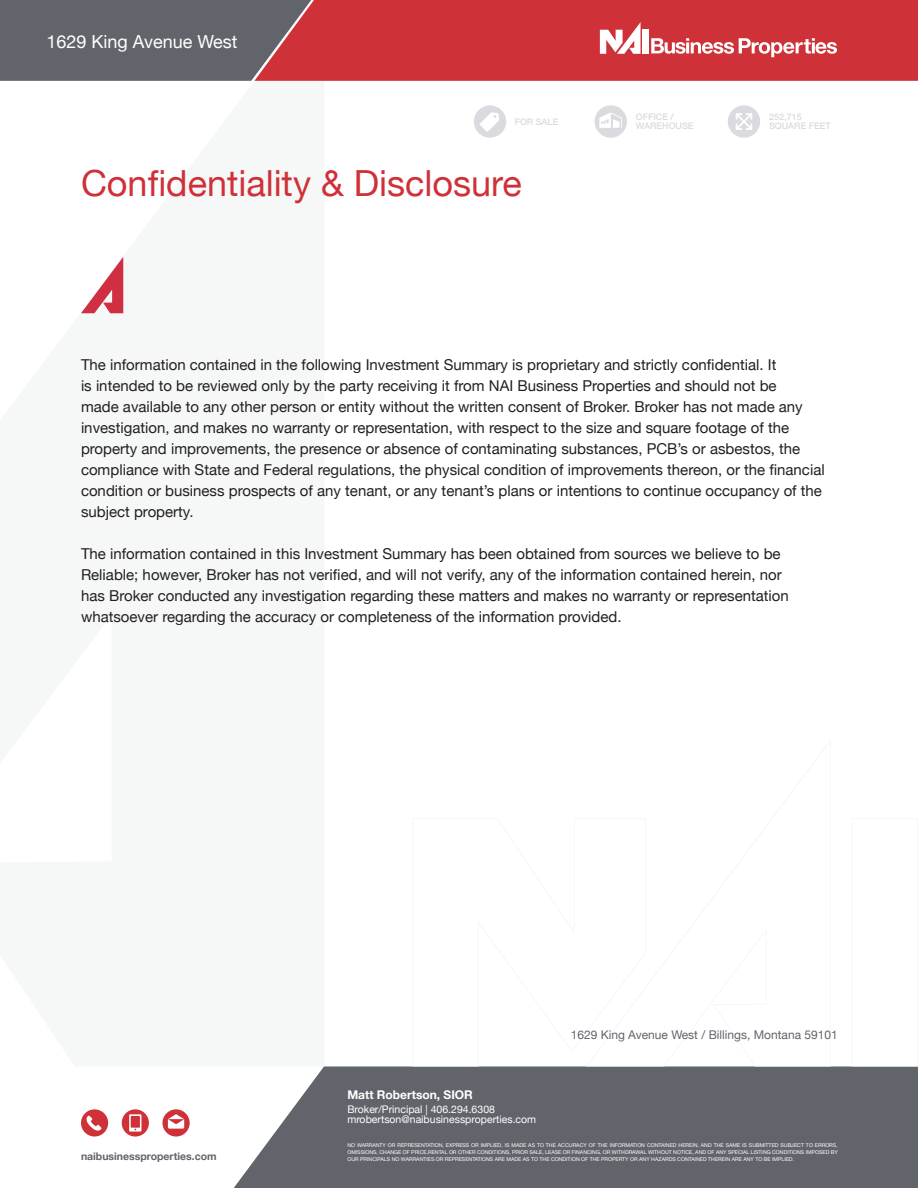
<style>
.page{position:relative;width:918px;height:1188px;background:#fff}
.page>*{position:absolute;margin:0;border:0;box-sizing:border-box;transform-origin:0 0}
.t1{font:36px "Helvetica Neue";color:#cf3139}
.t2{font:18px "Helvetica Neue";color:#fff}
.t3{font:15px/21px "Helvetica Neue";color:#231f20}
.t4{font:12px "Helvetica Neue";color:#61646b}
.t5{font:700 12px "Helvetica Neue";color:#fff}
.t6{font:10.5px/10.5px "Helvetica Neue";color:#fff}
.t7{font:700 10.5px "Helvetica Neue";color:#61646b}
.t8{font:500 9px/9px "Helvetica Neue";color:#d9dbde}
.t9{font:5.25px/6.8px "Helvetica Neue";color:#fff}
</style>
<div class="page">
<div style="left:321px;top:0;width:597px;height:81px;background:#cf3139"></div>
<svg style="left:0;top:0;width:321px;height:81px;background:#6f6067"></svg>
<svg style="left:234px;top:1066px;width:684px;height:122px;background:#6c6f75"></svg>
<div style="left:643px;top:30px;width:6px;height:24px;background:#fff"></div>
<svg style="left:600px;top:22px;width:41px;height:32px"></svg>
<svg style="left:651px;top:38px;width:186px;height:19px"></svg>
<svg style="left:162px;top:1109px;width:28px;height:28px"></svg>
<svg style="left:81px;top:1109px;width:27px;height:28px"></svg>
<svg style="left:122px;top:1109px;width:27px;height:28px"></svg>
<svg style="left:474px;top:105px;width:32px;height:33px"></svg>
<svg style="left:595px;top:105px;width:32px;height:33px"></svg>
<svg style="left:728px;top:105px;width:32px;height:33px"></svg>
<svg style="left:81px;top:257px;width:42px;height:56px"></svg>
<p class="t2" style="left:46px;top:29px;width:193px">1629 King Avenue West</p>
<p class="t8" style="left:515px;top:117px;width:45px">FOR SALE</p>
<p class="t8" style="left:636px;top:111px;width:59px">OFFICE /<br>WAREHOUSE</p>
<p class="t8" style="left:769px;top:111px;width:63px">252,715<br>SQUARE FEET</p>
<h1 class="t1" style="left:81px;top:157px;width:442px">Confidentiality &amp; Disclosure</h1>
<p class="t3" style="left:81px;top:355px;width:745px">The information contained in the following Investment Summary is proprietary and strictly confidential. It<br>is intended to be reviewed only by the party receiving it from NAI Business Properties and should not be<br>made available to any other person or entity without the written consent of Broker. Broker has not made any investigation, and makes no warranty or representation, with respect to the size and square footage of the property and improvements, the presence or absence of contaminating substances, PCB’s or asbestos, the compliance with State and Federal regulations, the physical condition of improvements thereon, or the financial condition or business prospects of any tenant, or any tenant’s plans or intentions to continue occupancy of the subject property.</p>
<p class="t3" style="left:81px;top:544px;width:709px">The information contained in this Investment Summary has been obtained from sources we believe to be Reliable; however, Broker has not verified, and will not verify, any of the information contained herein, nor has Broker conducted any investigation regarding these matters and makes no warranty or representation whatsoever regarding the accuracy or completeness of the information provided.</p>
<p class="t4" style="left:571px;top:1026px;width:269px">1629 King Avenue West / Billings, Montana 59101</p>
<p class="t5" style="left:347px;top:1086px;width:127px">Matt Robertson, SIOR</p>
<p class="t6" style="left:347px;top:1104px;width:190px">Broker/Principal | 406.294.6308 mrobertson@naibusinessproperties.com</p>
<p class="t9" style="left:347px;top:1142px;width:492px">NO WARRANTY OR REPRESENTATION, EXPRESS OR IMPLIED, IS MADE AS TO THE ACCURACY OF THE INFORMATION CONTAINED HEREIN, AND THE SAME IS SUBMITTED SUBJECT TO ERRORS,<br>OMISSIONS, CHANGE OF PRICE,RENTAL OR OTHER CONDITIONS, PRIOR SALE, LEASE OR FINANCING, OR WITHDRAWAL WITHOUT NOTICE, AND OF ANY SPECIAL LISTING CONDITIONS IMPOSED BY</p>
<p class="t7" style="left:81px;top:1148px;width:137px">naibusinessproperties.com</p>
<p class="t9" style="left:347px;top:1156px;width:448px">OUR PRINCIPALS NO WARRANTIES OR REPRESENTATIONS ARE MADE AS TO THE CONDITION OF THE PROPERTY OR ANY HAZARDS CONTAINED THEREIN ARE ANY TO BE IMPLIED.</p>
</div>
